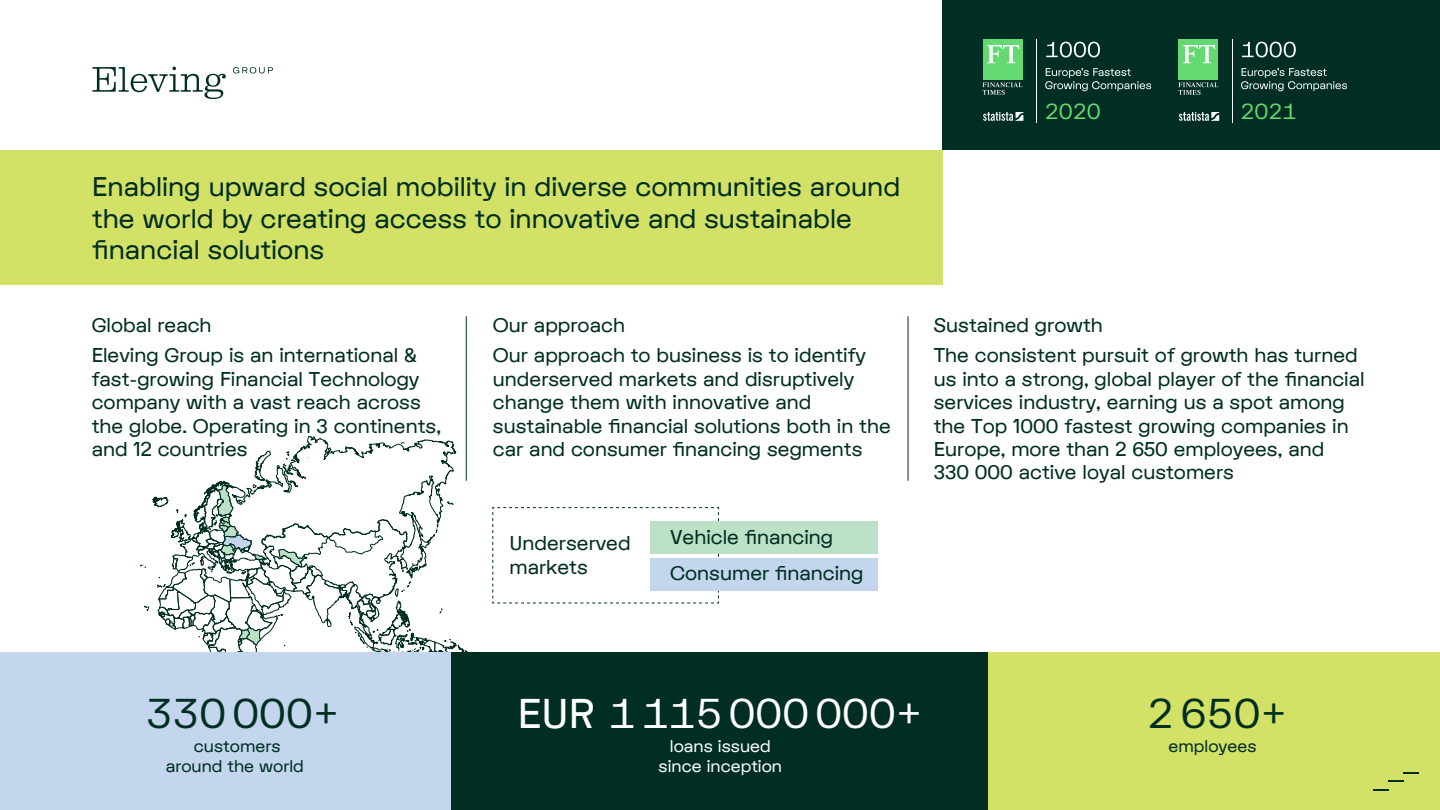
<style>
.page{position:relative;width:1440px;height:810px;background:#fff}
.page>*{position:absolute;margin:0;border:0;box-sizing:border-box;transform-origin:0 0}
.t1{font:40.5px "FK Grotesk Mono";color:#fff}
.t2{font:40.5px "FK Grotesk Mono";color:#002e22}
.t3{font:26.25px/31.5px "FK Display";color:#002e22}
.t4{font:21.23px "FK Grotesk Mono";color:#65d971}
.t5{font:19.5px/23.4px "FK Display";color:#002e22}
.t6{font:16.5px/19.8px "FK Display";color:#002e22;text-align:center}
.t7{font:16.5px/19.8px "FK Display";color:#f8fafc;text-align:center}
.s1{font-family:"FK Display"}
</style>
<div class="page">
<div style="left:0;top:150px;width:943px;height:135px;background:#d4e167"></div>
<div style="left:451px;top:653px;width:538px;height:157px;background:#002e22"></div>
<div style="left:989px;top:653px;width:451px;height:157px;background:#d4e167"></div>
<div style="left:0;top:653px;width:451px;height:157px;background:#c3d6ee"></div>
<hr style="left:466px;top:316px;width:1px;height:165px;background:#002e22">
<hr style="left:908px;top:316px;width:1px;height:165px;background:#002e22">
<svg style="left:140px;top:408px;width:579px;height:245px"></svg>
<div style="left:650px;top:558px;width:228px;height:32px;background:#c3d6ee"></div>
<div style="left:650px;top:521px;width:228px;height:33px;background:#bde1c7"></div>
<div style="left:943px;top:0;width:497px;height:150px;background:#002e22"></div>
<svg style="left:1046px;top:42px;width:54px;height:15px"></svg>
<svg style="left:1045px;top:68px;width:106px;height:23px"></svg>
<div style="left:983px;top:39px;width:39px;height:41px;background:#65d971"></div>
<svg style="left:987px;top:45px;width:32px;height:18px"></svg>
<svg style="left:983px;top:82px;width:40px;height:13px"></svg>
<svg style="left:983px;top:112px;width:40px;height:9px"></svg>
<hr style="left:1036px;top:39px;width:1px;height:84px;background:#f8fafc">
<svg style="left:1242px;top:42px;width:54px;height:15px"></svg>
<svg style="left:1241px;top:68px;width:106px;height:23px"></svg>
<div style="left:1178px;top:39px;width:40px;height:41px;background:#65d971"></div>
<svg style="left:1183px;top:45px;width:32px;height:18px"></svg>
<svg style="left:1178px;top:82px;width:40px;height:13px"></svg>
<svg style="left:1179px;top:112px;width:40px;height:9px"></svg>
<hr style="left:1232px;top:39px;width:1px;height:84px;background:#f8fafc">
<svg style="left:1373px;top:789px;width:15px;height:1px"></svg>
<svg style="left:1388px;top:781px;width:15px;height:1px"></svg>
<svg style="left:1403px;top:772px;width:15px;height:2px"></svg>
<svg style="left:92px;top:67px;width:134px;height:32px"></svg>
<svg style="left:233px;top:67px;width:40px;height:6px"></svg>
<h2 class="t3" style="left:92px;top:171px;width:810px">Enabling upward social mobility in diverse communities around the world by creating access to innovative and sustainable financial solutions</h2>
<p class="t5" style="left:92px;top:309px;width:327px;line-height:30.9px">Global reach<br>Eleving Group is an international &amp;</p>
<p class="t5" style="left:92px;top:367px;width:351px">fast-growing Financial Technology company with a vast reach across the globe. Operating in 3 continents, and 12 countries</p>
<p class="t5" style="left:493px;top:309px;width:375px;line-height:30.9px">Our approach<br>Our approach to business is to identify</p>
<p class="t5" style="left:493px;top:367px;width:399px">underserved markets and disruptively change them with innovative and sustainable financial solutions both in the car and consumer financing segments</p>
<p class="t5" style="left:510px;top:532px;width:123px">Underserved markets</p>
<p class="t5" style="left:670px;top:519px;width:195px;line-height:36.1px">Vehicle financing<br>Consumer financing</p>
<p class="t4" style="left:1045px;top:96px;width:58px">2020</p>
<p class="t4" style="left:1241px;top:96px;width:58px">2021</p>
<p class="t5" style="left:934px;top:309px;width:425px;line-height:30.9px">Sustained growth<br>The consistent pursuit of growth has turned</p>
<p class="t5" style="left:934px;top:367px;width:432px">us into a strong, global player of the financial services industry, earning us a spot among the Top 1000 fastest growing companies in Europe, more than 2 650 employees, and<br>330 000 active loyal customers</p>
<h1 class="t2" style="left:146px;top:684px;width:195px">330 000+</h1>
<h1 class="t1" style="left:518px;top:684px;width:406px"><span class="s1">EUR</span> 1 115 000 000+</h1>
<h1 class="t2" style="left:1147px;top:684px;width:142px">2 650+</h1>
<p class="t6" style="left:166px;top:736px;width:140px">customers around the world</p>
<p class="t7" style="left:659px;top:736px;width:125px">loans issued since inception</p>
<p class="t6" style="left:1169px;top:736px;width:90px">employees</p>
</div>
